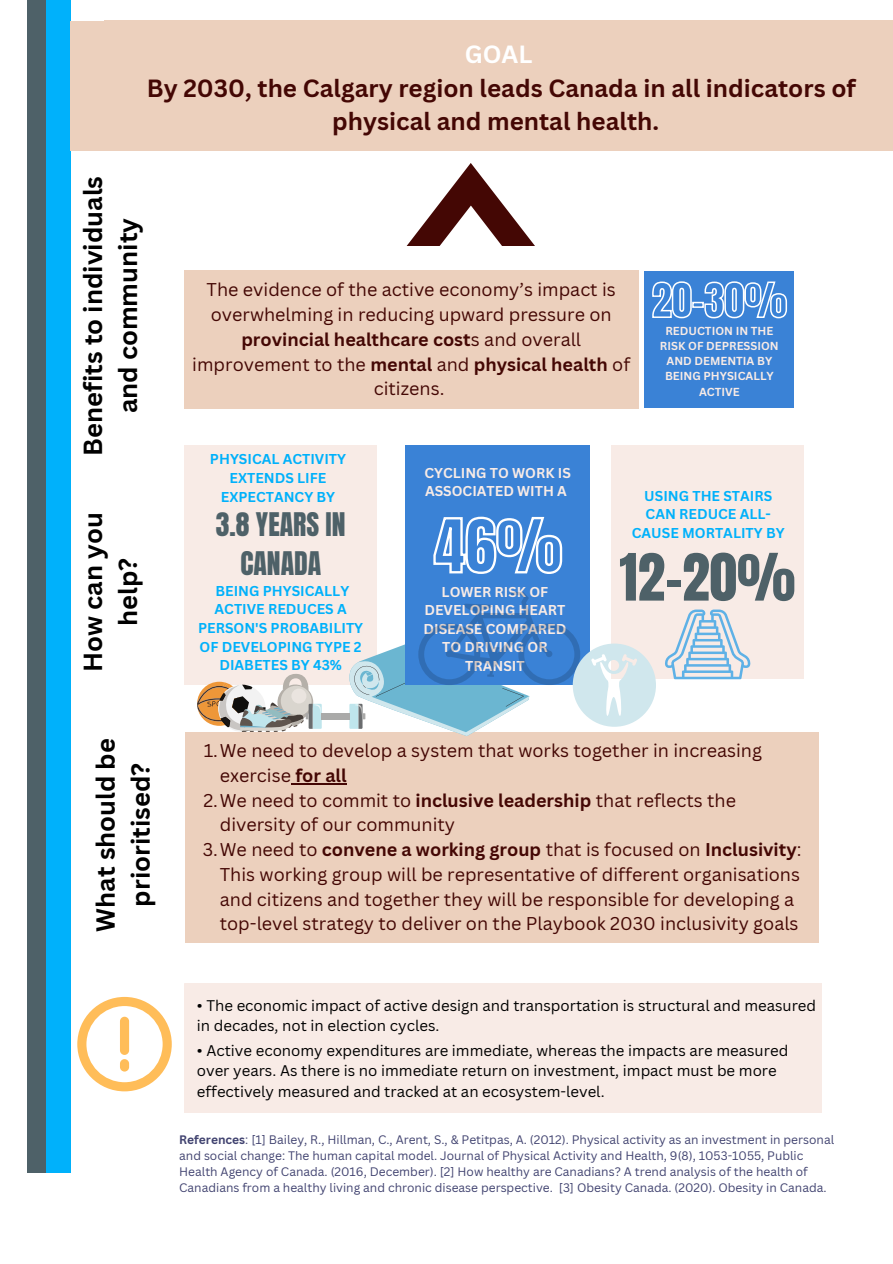
<style>
.page{position:relative;width:893px;height:1264px;background:#fff}
.page>*{position:absolute;margin:0;border:0;box-sizing:border-box;transform-origin:0 0}
.t1{font:55.35px "Anton";color:#4e6168}
.t2{font:27.75px/38.7px "Anton";color:#4e6168;text-align:center}
.t3{font:700 25.5px/34.8px "Canva Sans";color:#000;text-align:center}
.t4{font:700 24.3px/33.6px "Canva Sans";color:#440704;text-align:center}
.t5{font:700 24.3px "Canva Sans";color:#fff}
.t6{font:18px/24.8px "Canva Sans";color:#440704;text-align:center}
.t7{font:700 18px "Canva Sans";color:#440704}
.t8{font:15px/20.2px "Canva Sans";color:#000}
.t9{font:700 13.95px/18.6px "Canva Sans";color:#00b1fb;text-align:center}
.t10{font:700 13.95px/18.6px "Canva Sans";color:#f8ebe6}
.t11{font:12px/16px "Canva Sans";color:#414370}
.t12{font:700 11.25px/15px "Canva Sans";color:#f8ebe6;text-align:center}
.s1{font-weight:700}
.s2{font-weight:400}
</style>
<div class="page">
<svg style="left:406px;top:163px;width:129px;height:83px"></svg>
<div style="left:444px;top:232px;width:54px;height:54px;background:#fff;border-radius:50%"></div>
<div style="left:185px;top:732px;width:628px;height:210px;background:#ecd0bd"></div>
<hr style="left:291px;top:783px;width:56px;height:1px;background:#440704">
<div style="left:185px;top:270px;width:453px;height:139px;background:#ecd0bd"></div>
<svg style="left:77px;top:996px;width:95px;height:95px"></svg>
<div style="left:120px;top:1016px;width:9px;height:38px;background:#ffbd59;border-radius:5px"></div>
<div style="left:120px;top:1059px;width:9px;height:12px;background:#ffbd59;border-radius:5px"></div>
<div style="left:185px;top:983px;width:636px;height:129px;background:#f8ebe6"></div>
<div style="left:27px;top:0;width:19px;height:1172px;background:#4e6168"></div>
<div style="left:46px;top:0;width:25px;height:1172px;background:#00b1fb"></div>
<div style="left:104px;top:21px;width:788px;height:130px;background:#ecd0bd"></div>
<div style="left:813px;top:732px;width:5px;height:210px;background:#ecd0bd"></div>
<div style="left:71px;top:21px;width:39px;height:129px;background:#ecd0bd"></div>
<div style="left:185px;top:445px;width:192px;height:239px;background:#f8ebe6"></div>
<div style="left:335px;top:712px;width:14px;height:7px;background:#aaaaa9"></div>
<div style="left:322px;top:712px;width:14px;height:7px;background:#aaaaa9"></div>
<svg style="left:197px;top:674px;width:125px;height:58px"></svg>
<div style="left:611px;top:445px;width:192px;height:234px;background:#f8ebe6"></div>
<svg style="left:665px;top:609px;width:85px;height:70px"></svg>
<div style="left:405px;top:445px;width:184px;height:239px;background:#3a82d6"></div>
<svg style="left:433px;top:516px;width:130px;height:58px"></svg>
<svg style="left:344px;top:592px;width:312px;height:144px"></svg>
<div style="left:644px;top:271px;width:150px;height:136px;background:#3a82d6"></div>
<svg style="left:652px;top:281px;width:135px;height:38px"></svg>
<h3 class="t5" style="left:464px;top:37px;width:69px">GOAL</h3>
<h3 class="t4" style="left:147px;top:70px;width:710px">By 2030, the Calgary region leads Canada in all indicators of physical and mental health.</h3>
<h3 class="t3" style="left:75px;top:455px;width:281px;rotate:-90deg">Benefits to individuals and community</h3>
<h3 class="t3" style="left:75px;top:671px;width:161px;rotate:-90deg">How can you help?</h3>
<p class="t6" style="left:192px;top:277px;width:439px">The evidence of the active economy’s impact is overwhelming in reducing upward pressure on <span class="s1">provincial healthcare cost</span>s and overall improvement to the <span class="s1">mental</span> and <span class="s1">physical health</span> of citizens.</p>
<p class="t12" style="left:660px;top:323px;width:120px">REDUCTION IN THE<br>RISK OF DEPRESSION<br>AND DEMENTIA BY<br>BEING PHYSICALLY<br>ACTIVE</p>
<p class="t9" style="left:210px;top:450px;width:138px">PHYSICAL ACTIVITY<br>EXTENDS LIFE<br>EXPECTANCY BY</p>
<h2 class="t2" style="left:216px;top:505px;width:131px">3.8 YEARS IN<br>CANADA</h2>
<p class="t9" style="left:198px;top:581px;width:166px">BEING PHYSICALLY<br>ACTIVE REDUCES A<br>PERSON'S PROBABILITY<br>OF DEVELOPING TYPE 2<br>DIABETES BY 43%</p>
<p class="t10" style="left:424px;top:463px;width:148px">CYCLING TO WORK IS<br>ASSOCIATED WITH A</p>
<p class="t10" style="left:423px;top:582px;width:144px;text-align:center">LOWER RISK OF<br>DEVELOPING HEART<br>DISEASE COMPARED<br>TO DRIVING OR<br>TRANSIT</p>
<p class="t9" style="left:631px;top:486px;width:154px">USING THE STAIRS<br>CAN REDUCE ALL-<br>CAUSE MORTALITY BY</p>
<h1 class="t1" style="left:619px;top:537px;width:178px">12-20%</h1>
<h3 class="t3" style="left:87px;top:931px;width:195px;rotate:-90deg">What should be prioritised?</h3>
<p class="t6" style="left:204px;top:737px;width:559px">1.We need to develop a system that works together in increasing</p>
<p class="t6" style="left:220px;top:762px;width:128px">exercise <span class="s1">for all</span></p>
<p class="t6" style="left:203px;top:787px;width:534px">2.We need to commit to <span class="s1">inclusive leadership</span> that reflects the</p>
<p class="t6" style="left:220px;top:812px;width:237px">diversity of our community</p>
<p class="t7" style="left:203px;top:836px;width:600px"><span class="s2">3.We need to</span> convene a working group <span class="s2">that is focused on</span> Inclusivity<span class="s2">:</span></p>
<p class="t6" style="left:220px;top:861px;width:581px">This working group will be representative of different organisations</p>
<p class="t6" style="left:220px;top:886px;width:575px">and citizens and together they will be responsible for developing a</p>
<p class="t6" style="left:220px;top:910px;width:580px">top-level strategy to deliver on the Playbook 2030 inclusivity goals</p>
<p class="t8" style="left:197px;top:995px;width:620px">• The economic impact of active design and transportation is structural and measured in decades, not in election cycles.</p>
<p class="t8" style="left:197px;top:1040px;width:593px">• Active economy expenditures are immediate, whereas the impacts are measured over years. As there is no immediate return on investment, impact must be more effectively measured and tracked at an ecosystem-level.</p>
<p class="t11" style="left:179px;top:1130px;width:656px"><span class="s1">References</span>: [1] Bailey, R., Hillman, C., Arent, S., &amp; Petitpas, A. (2012). Physical activity as an investment in personal and social change: The human capital model. Journal of Physical Activity and Health, 9(8), 1053-1055, Public Health Agency of Canada. (2016, December). [2] How healthy are Canadians? A trend analysis of the health of Canadians from a healthy living and chronic disease perspective. [3] Obesity Canada. (2020). Obesity in Canada.</p>
</div>
